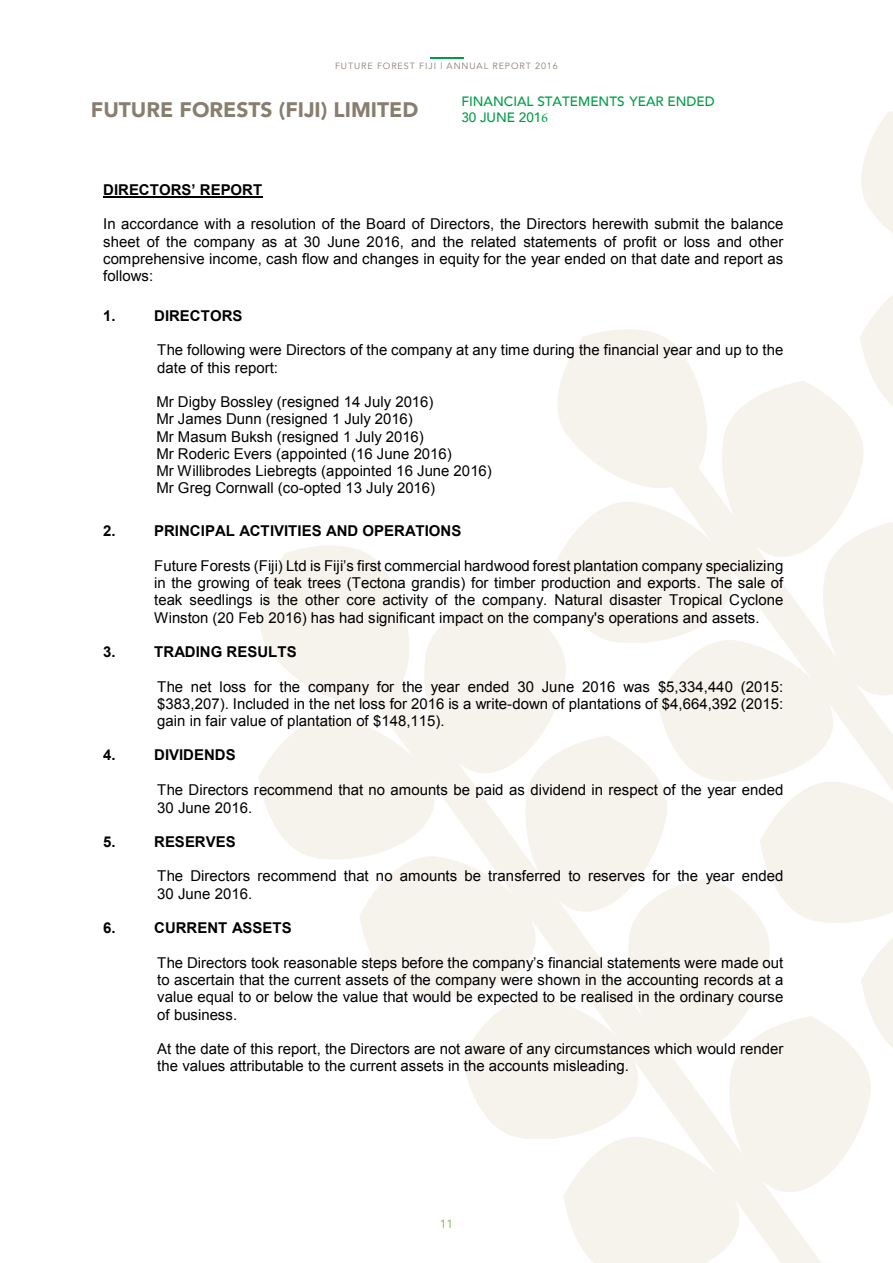
<style>
.page{position:relative;width:893px;height:1263px;background:#fff}
.page>*{position:absolute;margin:0;border:0;box-sizing:border-box;transform-origin:0 0}
.t1{font:900 21px "Avenir";color:#887e6f}
.t2{font:15px/17.2px "Arial";color:#000}
.t3{font:700 15px "Arial";color:#000}
.t4{font:500 13.5px "Avenir";color:#009d48}
.t5{font:12px "Avenir";color:#80b539}
.t6{font:9px "Avenir";letter-spacing:.1em;color:#887e6f}
.s1{font-family:"Minion Pro";font-weight:400}
</style>
<div class="page">
<hr style="left:430px;top:57px;width:33px;height:1px;background:#009d48">
<svg style="left:861px;top:111px;width:32px;height:201px"></svg>
<svg style="left:557px;top:312px;width:336px;height:736px;fill:#f6f2ec"></svg>
<svg style="left:258px;top:529px;width:631px;height:734px;fill:#f6f2ec"></svg>
<hr style="left:103px;top:196px;width:160px;height:2px;background:#000">
<p class="t6" style="left:335px;top:60px;width:224px">FUTURE FOREST FIJI | ANNUAL REPORT 2016</p>
<p class="t4" style="left:461px;top:89px;width:255px">FINANCIAL STATEMENTS YEAR ENDED</p>
<h1 class="t1" style="left:91px;top:92px;width:329px">FUTURE FORESTS (FIJI) LIMITED</h1>
<p class="t4" style="left:461px;top:105px;width:88px">30 JUNE 201<span class="s1">6</span></p>
<p class="t3" style="left:103px;top:179px;width:160px">DIRECTORS’ REPORT</p>
<p class="t2" style="left:103px;top:216px;width:682px;text-align:justify">In accordance with a resolution of the Board of Directors, the Directors herewith submit the balance sheet of the company as at 30 June 2016, and the related statements of profit or loss and other comprehensive income, cash flow and changes in equity for the year ended on that date and report as follows:</p>
<p class="t3" style="left:103px;top:306px;width:14px">1.</p>
<p class="t3" style="left:154px;top:306px;width:90px">DIRECTORS</p>
<p class="t2" style="left:157px;top:342px;width:627px">The following were Directors of the company at any time during the financial year and up to the date of this report:</p>
<p class="t2" style="left:156px;top:393px;width:337px">Mr Digby Bossley (resigned 14 July 2016)<br>Mr James Dunn (resigned 1 July 2016)<br>Mr Masum Buksh (resigned 1 July 2016)<br>Mr Roderic Evers (appointed (16 June 2016)<br>Mr Willibrodes Liebregts (appointed 16 June 2016)<br>Mr Greg Cornwall (co-opted 13 July 2016)</p>
<p class="t3" style="left:103px;top:521px;width:14px">2.</p>
<p class="t3" style="left:154px;top:521px;width:309px">PRINCIPAL ACTIVITIES AND OPERATIONS</p>
<p class="t2" style="left:154px;top:557px;width:631px;text-align:justify">Future Forests (Fiji) Ltd is Fiji’s first commercial hardwood forest plantation company specializing in the growing of teak trees (Tectona grandis) for timber production and exports. The sale of teak seedlings is the other core activity of the company. Natural disaster Tropical Cyclone Winston (20 Feb 2016) has had significant impact on the company's operations and assets.</p>
<p class="t3" style="left:103px;top:642px;width:14px">3.</p>
<p class="t3" style="left:154px;top:642px;width:144px">TRADING RESULTS</p>
<p class="t2" style="left:157px;top:678px;width:627px;text-align:justify">The net loss for the company for the year ended 30 June 2016 was $5,334,440 (2015: $383,207). Included in the net loss for 2016 is a write-down of plantations of $4,664,392 (2015: gain in fair value of plantation of $148,115).</p>
<p class="t3" style="left:103px;top:745px;width:14px">4.</p>
<p class="t3" style="left:154px;top:745px;width:83px">DIVIDENDS</p>
<p class="t2" style="left:157px;top:781px;width:628px">The Directors recommend that no amounts be paid as dividend in respect of the year ended<br>30 June 2016.</p>
<p class="t3" style="left:103px;top:831px;width:14px">5.</p>
<p class="t3" style="left:154px;top:831px;width:83px">RESERVES</p>
<p class="t2" style="left:157px;top:868px;width:628px">The Directors recommend that no amounts be transferred to reserves for the year ended<br>30 June 2016.</p>
<p class="t3" style="left:103px;top:918px;width:14px">6.</p>
<p class="t3" style="left:154px;top:918px;width:139px">CURRENT ASSETS</p>
<p class="t2" style="left:157px;top:954px;width:628px;text-align:justify">The Directors took reasonable steps before the company’s financial statements were made out to ascertain that the current assets of the company were shown in the accounting records at a value equal to or below the value that would be expected to be realised in the ordinary course of business.</p>
<p class="t2" style="left:157px;top:1040px;width:628px">At the date of this report, the Directors are not aware of any circumstances which would render the values attributable to the current assets in the accounts misleading.</p>
<p class="t5" style="left:440px;top:1216px;width:15px">11</p>
</div>
